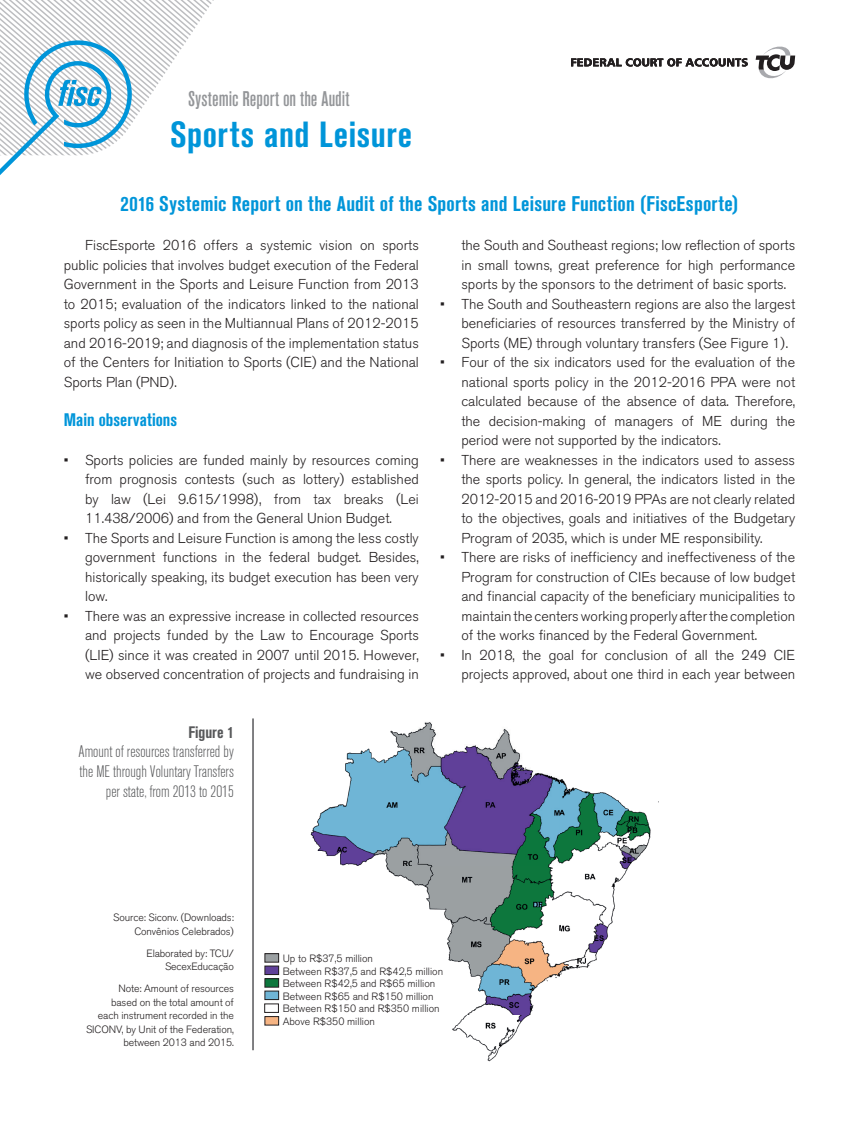
<style>
.page{position:relative;width:859px;height:1132px;background:#fff}
.page>*{position:absolute;margin:0;border:0;box-sizing:border-box;transform-origin:0 0}
.t1{font:36px "Akzidenz Grotesk BQ Bd Cnd Alt";letter-spacing:.02em;color:#0095d9}
.t2{font:700 condensed 21px "Akzidenz Grotesk BQ";letter-spacing:.01em;color:#0095d9}
.t3{font:21px "Akzidenz Grotesk BQ Md Cnd Alt";color:#939598}
.t4{font:18px "Akzidenz Grotesk BQ Bd Cnd Alt";color:#0095d9}
.t5{font:300 condensed 16.5px/19.5px "Akzidenz Grotesk BQ";color:#57585a;text-align:right}
.t6{font:16.5px "Akzidenz Grotesk BQ Bd Cnd Alt";color:#57585a}
.t7{font:300 14.25px/19.5px "Akzidenz Grotesk BQ";color:#231f20;text-align:justify}
.t8{font:300 10.5px/13.5px "Akzidenz Grotesk BQ";letter-spacing:-.01em;color:#231f20;text-align:right}
</style>
<div class="page">
<svg style="left:756px;top:46px;width:39px;height:33px"></svg>
<svg style="left:571px;top:58px;width:177px;height:8px"></svg>
<svg style="left:0;top:0;width:214px;height:175px"></svg>
<img style="left:310px;top:722px;width:341px;height:340px">
<div style="left:266px;top:932px;width:174px;height:106px;background:#fff"></div>
<hr style="left:252px;top:718px;width:2px;height:331px;background:#57585a">
<div style="left:265px;top:953px;width:14px;height:8px;background:#9ba0a2"></div>
<div style="left:265px;top:953px;width:14px;height:9px;border:1px solid #231f20"></div>
<div style="left:265px;top:965px;width:14px;height:9px;background:#5f4099"></div>
<div style="left:265px;top:965px;width:14px;height:9px;border:1px solid #231f20"></div>
<div style="left:265px;top:978px;width:14px;height:8px;background:#0d773d"></div>
<div style="left:265px;top:978px;width:14px;height:9px;border:1px solid #231f20"></div>
<div style="left:265px;top:990px;width:14px;height:9px;background:#6fb5d6"></div>
<div style="left:264px;top:1003px;width:15px;height:9px;border:1px solid #231f20"></div>
<div style="left:265px;top:1016px;width:14px;height:8px;background:#f6b483"></div>
<div style="left:265px;top:1016px;width:14px;height:8px;border:1px solid #231f20"></div>
<h2 class="t3" style="left:188px;top:87px;width:163px">Systemic Report on the Audit</h2>
<h1 class="t1" style="left:170px;top:114px;width:244px">Sports and Leisure</h1>
<h2 class="t2" style="left:121px;top:192px;width:619px">2016 Systemic Report on the Audit of the Sports and Leisure Function (FiscEsporte)</h2>
<p class="t7" style="left:64px;top:235px;width:357px;text-indent:21px">FiscEsporte 2016 offers a systemic vision on sports public policies that involves budget execution of the Federal Government in the Sports and Leisure Function from 2013 to 2015; evaluation of the indicators linked to the national sports policy as seen in the Multiannual Plans of 2012-2015 and 2016-2019; and diagnosis of the implementation status of the Centers for Initiation to Sports (CIE) and the National Sports Plan (PND).</p>
<p class="t4" style="left:64px;top:409px;width:115px">Main observations</p>
<p class="t7" style="left:85px;top:450px;width:335px;text-indent:-21px">• Sports policies are funded mainly by resources coming from prognosis contests (such as lottery) established by law (Lei 9.615/1998), from tax breaks (Lei 11.438/2006) and from the General Union Budget.</p>
<p class="t7" style="left:85px;top:528px;width:335px;text-indent:-21px">• The Sports and Leisure Function is among the less costly government functions in the federal budget. Besides, historically speaking, its budget execution has been very low.</p>
<p class="t7" style="left:85px;top:606px;width:335px;text-indent:-21px">• There was an expressive increase in collected resources and projects funded by the Law to Encourage Sports (LIE) since it was created in 2007 until 2015. However, we observed concentration of projects and fundraising in</p>
<p class="t6" style="left:188px;top:722px;width:47px">Figure 1</p>
<p class="t5" style="left:79px;top:742px;width:157px">Amount of resources transferred by the ME through Voluntary Transfers per state, from 2013 to 2015</p>
<p class="t7" style="left:461px;top:235px;width:335px">the South and Southeast regions; low reflection of sports in small towns, great preference for high performance sports by the sponsors to the detriment of basic sports.</p>
<p class="t7" style="left:461px;top:294px;width:335px;text-indent:-21px">• The South and Southeastern regions are also the largest beneficiaries of resources transferred by the Ministry of Sports (ME) through voluntary transfers (See Figure 1).</p>
<p class="t7" style="left:461px;top:352px;width:335px;text-indent:-21px">• Four of the six indicators used for the evaluation of the national sports policy in the 2012-2016 PPA were not calculated because of the absence of data. Therefore, the decision-making of managers of ME during the period were not supported by the indicators.</p>
<p class="t7" style="left:461px;top:450px;width:335px;text-indent:-21px">• There are weaknesses in the indicators used to assess the sports policy. In general, the indicators listed in the 2012-2015 and 2016-2019 PPAs are not clearly related to the objectives, goals and initiatives of the Budgetary Program of 2035, which is under ME responsibility.</p>
<p class="t7" style="left:461px;top:547px;width:335px;text-indent:-21px">• There are risks of inefficiency and ineffectiveness of the Program for construction of CIEs because of low budget and financial capacity of the beneficiary municipalities to maintain the centers working properly after the completion of the works financed by the Federal Government.</p>
<p class="t7" style="left:440px;top:645px;width:357px;text-align:right">• In 2018, the goal for conclusion of all the 249 CIE projects approved, about one third in each year between</p>
<p class="t8" style="left:113px;top:910px;width:122px">Source: Siconv. (Downloads:<br>Convênios Celebrados)</p>
<p class="t8" style="left:146px;top:946px;width:89px">Elaborated by: TCU/<br>SecexEducação</p>
<p class="t8" style="left:86px;top:981px;width:149px">Note: Amount of resources<br>based on the total amount of<br>each instrument recorded in the<br>SICONV, by Unit of the Federation, between 2013 and 2015.</p>
<p class="t8" style="left:283px;top:951px;width:162px;line-height:12.6px;text-align:left">Up to R$37,5 million<br>Between R$37,5 and R$42,5 million<br>Between R$42,5 and R$65 million<br>Between R$65 and R$150 million<br>Between R$150 and R$350 million<br>Above R$350 million</p>
</div>
